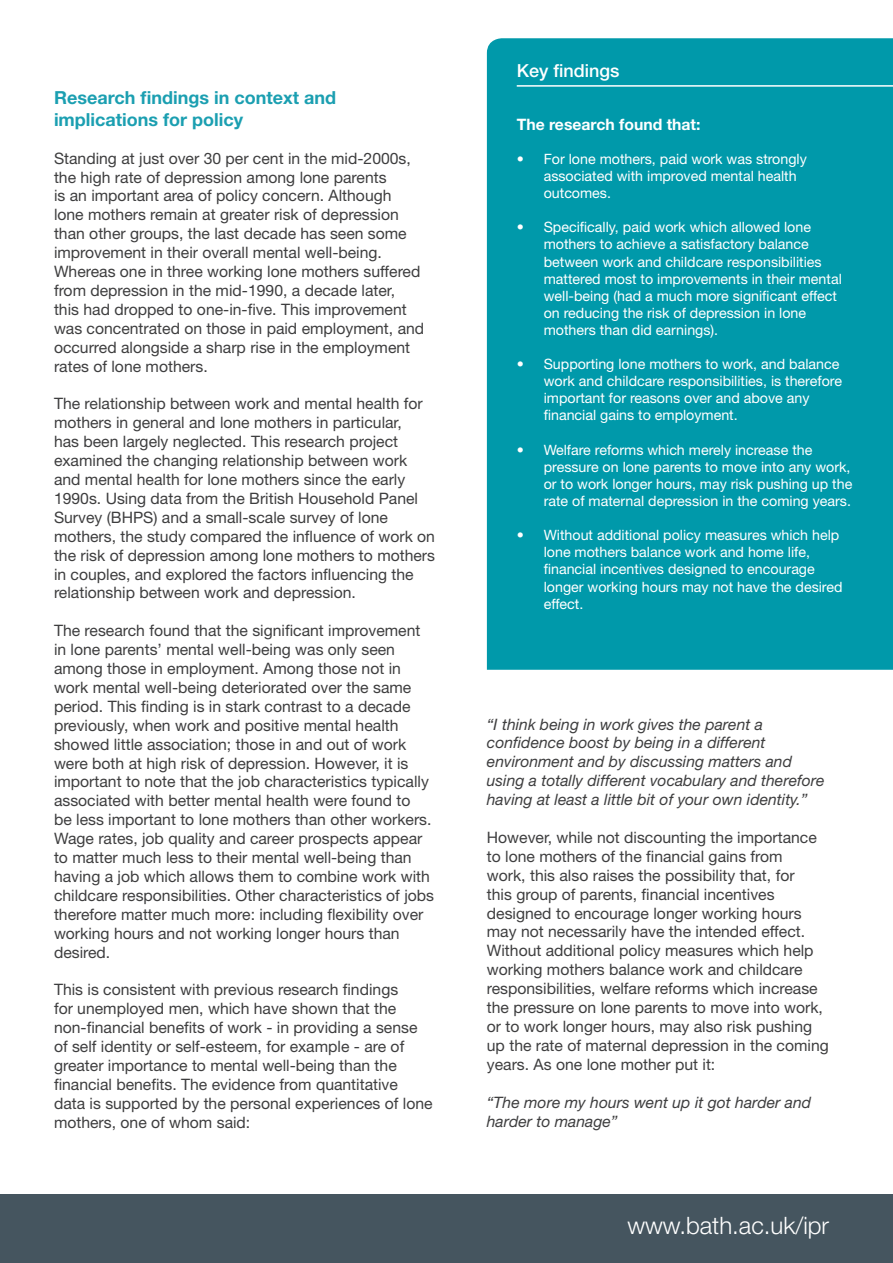
<style>
.page{position:relative;width:893px;height:1263px;background:#fff}
.page>*{position:absolute;margin:0;border:0;box-sizing:border-box;transform-origin:0 0}
.t1{font:300 24px "Helvetica Neue LT Std";color:#fff}
.t2{font:700 18px/21.6px "Helvetica Neue LT Std";color:#1b9fb1}
.t3{font:500 18px "Helvetica Neue LT Std";color:#fff}
.t4{font:15.75px/18.9px "Helvetica Neue LT Std";color:#3e3e3f}
.t5{font:italic 15.75px/18.9px "Helvetica Neue LT Std";color:#3e3e3f}
.t6{font:700 15.75px "Helvetica Neue LT Std";color:#fff}
.t7{font:14.25px/17.1px "Helvetica Neue LT Std";color:#fff}
</style>
<div class="page">
<div style="left:487px;top:38px;width:406px;height:632px;background:#09a"></div>
<div style="left:0;top:1195px;width:893px;height:68px;background:#45555f"></div>
<hr style="left:517px;top:85px;width:376px;height:2px;background:#fff">
<p class="t2" style="left:54px;top:87px;width:284px">Research findings in context and implications for policy</p>
<p class="t4" style="left:54px;top:148px;width:372px">Standing at just over 30 per cent in the mid-2000s, the high rate of depression among lone parents<br>is an important area of policy concern. Although lone mothers remain at greater risk of depression than other groups, the last decade has seen some improvement in their overall mental well-being.<br>Whereas one in three working lone mothers suffered from depression in the mid-1990, a decade later,<br>this had dropped to one-in-five. This improvement was concentrated on those in paid employment, and occurred alongside a sharp rise in the employment rates of lone mothers.</p>
<p class="t4" style="left:54px;top:394px;width:383px">The relationship between work and mental health for mothers in general and lone mothers in particular,<br>has been largely neglected. This research project examined the changing relationship between work and mental health for lone mothers since the early 1990s. Using data from the British Household Panel Survey (BHPS) and a small-scale survey of lone mothers, the study compared the influence of work on the risk of depression among lone mothers to mothers in couples, and explored the factors influencing the relationship between work and depression.</p>
<p class="t4" style="left:54px;top:621px;width:382px">The research found that the significant improvement in lone parents’ mental well-being was only seen among those in employment. Among those not in work mental well-being deteriorated over the same period. This finding is in stark contrast to a decade previously, when work and positive mental health showed little association; those in and out of work were both at high risk of depression. However, it is important to note that the job characteristics typically associated with better mental health were found to<br>be less important to lone mothers than other workers.<br>Wage rates, job quality and career prospects appear to matter much less to their mental well-being than having a job which allows them to combine work with childcare responsibilities. Other characteristics of jobs therefore matter much more: including flexibility over working hours and not working longer hours than desired.</p>
<p class="t4" style="left:54px;top:980px;width:380px">This is consistent with previous research findings<br>for unemployed men, which have shown that the non-financial benefits of work - in providing a sense of self identity or self-esteem, for example - are of greater importance to mental well-being than the financial benefits. The evidence from quantitative data is supported by the personal experiences of lone mothers, one of whom said:</p>
<p class="t3" style="left:517px;top:59px;width:104px">Key findings</p>
<p class="t6" style="left:517px;top:114px;width:185px">The research found that:</p>
<p class="t7" style="left:544px;top:150px;width:265px;text-indent:-27px">• For lone mothers, paid work was strongly associated with improved mental health outcomes.</p>
<p class="t7" style="left:544px;top:219px;width:300px;text-indent:-27px">• Specifically, paid work which allowed lone mothers to achieve a satisfactory balance between work and childcare responsibilities mattered most to improvements in their mental well-being (had a much more significant effect on reducing the risk of depression in lone mothers than did earnings).</p>
<p class="t7" style="left:544px;top:355px;width:300px;text-indent:-27px">• Supporting lone mothers to work, and balance work and childcare responsibilities, is therefore important for reasons over and above any financial gains to employment.</p>
<p class="t7" style="left:544px;top:441px;width:310px;text-indent:-27px">• Welfare reforms which merely increase the pressure on lone parents to move into any work, or to work longer hours, may risk pushing up the rate of maternal depression in the coming years.</p>
<p class="t7" style="left:544px;top:526px;width:300px;text-indent:-27px">• Without additional policy measures which help lone mothers balance work and home life, financial incentives designed to encourage longer working hours may not have the desired effect.</p>
<p class="t5" style="left:487px;top:714px;width:339px">“I think being in work gives the parent a confidence boost by being in a different environment and by discussing matters and using a totally different vocabulary and therefore having at least a little bit of your own identity.”</p>
<p class="t4" style="left:487px;top:828px;width:343px">However, while not discounting the importance to lone mothers of the financial gains from<br>work, this also raises the possibility that, for<br>this group of parents, financial incentives designed to encourage longer working hours may not necessarily have the intended effect.<br>Without additional policy measures which help working mothers balance work and childcare responsibilities, welfare reforms which increase the pressure on lone parents to move into work, or to work longer hours, may also risk pushing up the rate of maternal depression in the coming years. As one lone mother put it:</p>
<p class="t5" style="left:487px;top:1092px;width:326px">“The more my hours went up it got harder and harder to manage”</p>
<p class="t1" style="left:627px;top:1211px;width:203px">www.bath.ac.uk/ipr</p>
</div>
